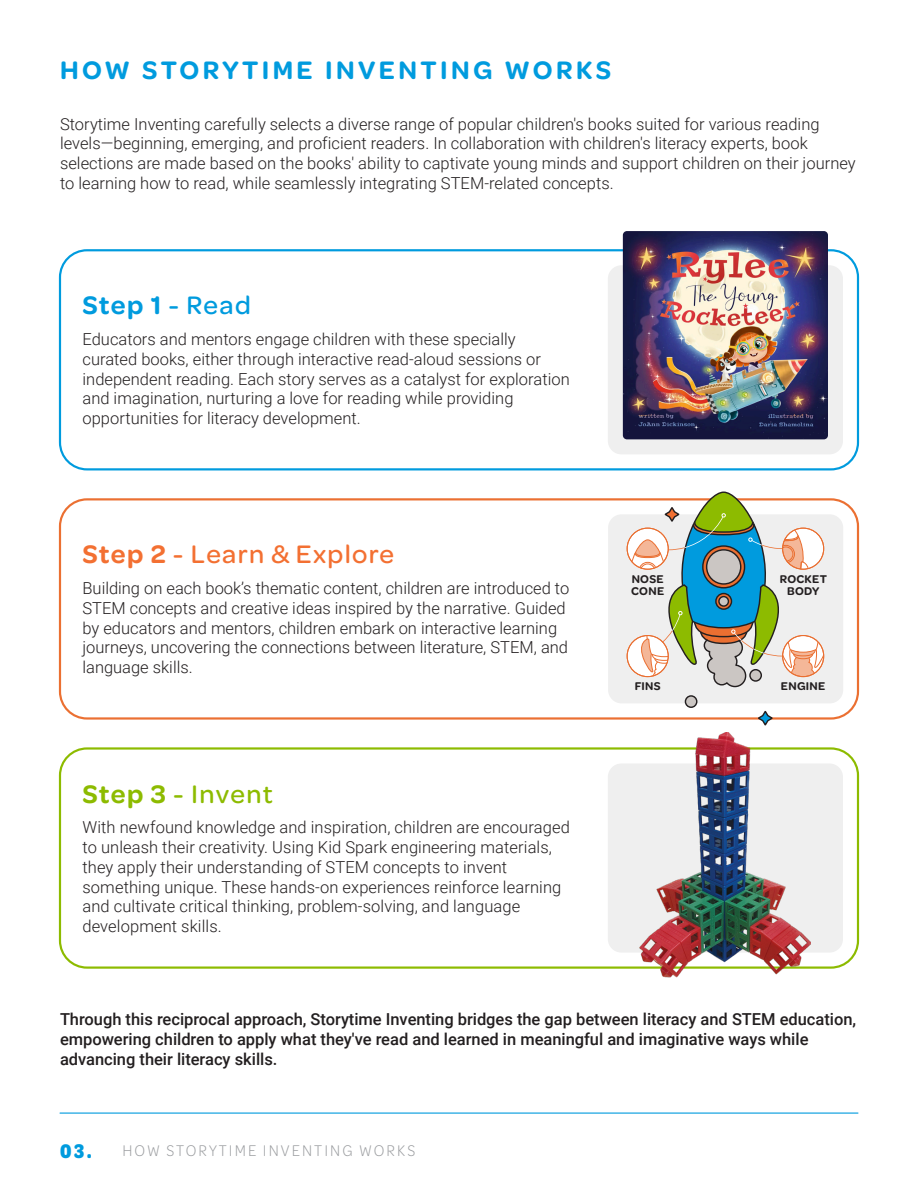
<style>
.page{position:relative;width:918px;height:1188px;background:#fff}
.page>*{position:absolute;margin:0;border:0;box-sizing:border-box;transform-origin:0 0}
.t1{font:600 27px "Omnes";letter-spacing:.125em;color:#009bde}
.t2{font:500 27px "Omnes";letter-spacing:.05em;color:#f37032}
.t3{font:500 27px "Omnes";letter-spacing:.05em;color:#8dbb00}
.t4{font:300 16.5px/19.8px "Roboto";color:#231f20}
.t5{font:500 16.5px/19.8px "Roboto";color:#231f20}
.t6{font:300 16.5px "Omnes Cond";letter-spacing:.125em;color:#9a9c9f}
.t7{font:600 12px/12px "Omnes";letter-spacing:.025em;color:#231f20}
.s1{font-weight:500}
.s2{font-weight:600}
.s3{font-weight:700;font-size:21px;color:#009bde}
</style>
<div class="page">
<hr style="left:60px;top:1113px;width:798px;height:1px;background:#009bde">
<div style="left:608px;top:265px;width:235px;height:189px;background:#efefef;border-radius:14px"></div>
<div style="left:59px;top:249px;width:800px;height:221px;border:2px solid #009bde;border-radius:27px"></div>
<img style="left:623px;top:231px;width:205px;height:208px">
<div style="left:608px;top:763px;width:235px;height:190px;background:#efefef;border-radius:14px"></div>
<div style="left:59px;top:747px;width:800px;height:222px;border:2px solid #8dbb00;border-radius:27px"></div>
<img style="left:640px;top:733px;width:171px;height:245px">
<div style="left:608px;top:514px;width:235px;height:189px;background:#efefef;border-radius:14px"></div>
<div style="left:59px;top:498px;width:800px;height:222px;border:2px solid #eb7032;border-radius:27px"></div>
<svg style="left:685px;top:696px;width:12px;height:11px"></svg>
<svg style="left:757px;top:711px;width:17px;height:15px"></svg>
<div style="left:685px;top:695px;width:12px;height:13px;border:1px solid #231f20;border-radius:50%"></div>
<div style="left:627px;top:528px;width:42px;height:42px;border:1px solid #ea6f31;border-radius:50%"></div>
<div style="left:627px;top:528px;width:42px;height:41px;border:1px solid #ea6f31;border-radius:50%"></div>
<div style="left:627px;top:635px;width:42px;height:42px;border:1px solid #ea6f31;border-radius:50%"></div>
<svg style="left:629px;top:491px;width:195px;height:197px"></svg>
<h1 class="t1" style="left:60px;top:51px;width:553px">HOW STORYTIME INVENTING WORKS</h1>
<p class="t4" style="left:60px;top:113px;width:797px">Storytime Inventing carefully selects a diverse range of popular children's books suited for various reading levels—beginning, emerging, and proficient readers. In collaboration with children's literacy experts, book selections are made based on the books' ability to captivate young minds and support children on their journey to learning how to read, while seamlessly integrating STEM-related concepts.</p>
<h1 class="t1" style="left:82px;top:287px;width:170px">Step 1 <span class="s1">- Read</span></h1>
<p class="t4" style="left:82px;top:329px;width:489px">Educators and mentors engage children with these specially curated books, either through interactive read-aloud sessions or independent reading. Each story serves as a catalyst for exploration and imagination, nurturing a love for reading while providing opportunities for literacy development.</p>
<h1 class="t2" style="left:82px;top:536px;width:313px"><span class="s2">Step 2</span> - Learn &amp; Explore</h1>
<p class="t4" style="left:82px;top:578px;width:488px">Building on each book’s thematic content, children are introduced to STEM concepts and creative ideas inspired by the narrative. Guided by educators and mentors, children embark on interactive learning journeys, uncovering the connections between literature, STEM, and language skills.</p>
<p class="t7" style="left:631px;top:572px;width:34px">NOSE<br>CONE</p>
<p class="t7" style="left:635px;top:680px;width:28px">FINS</p>
<h1 class="t3" style="left:82px;top:775px;width:192px"><span class="s2">Step 3</span> - Invent</h1>
<p class="t4" style="left:82px;top:817px;width:489px">With newfound knowledge and inspiration, children are encouraged to unleash their creativity. Using Kid Spark engineering materials, they apply their understanding of STEM concepts to invent something unique. These hands-on experiences reinforce learning and cultivate critical thinking, problem-solving, and language development skills.</p>
<p class="t7" style="left:780px;top:572px;width:49px;text-align:center">ROCKET<br>BODY</p>
<p class="t7" style="left:781px;top:680px;width:46px">ENGINE</p>
<p class="t5" style="left:60px;top:1009px;width:798px">Through this reciprocal approach, Storytime Inventing bridges the gap between literacy and STEM education, empowering children to apply what they've read and learned in meaningful and imaginative ways while advancing their literacy skills.</p>
<p class="t6" style="left:60px;top:1140px;width:357px"><span class="s3">03.</span> HOW STORYTIME INVENTING WORKS</p>
</div>
